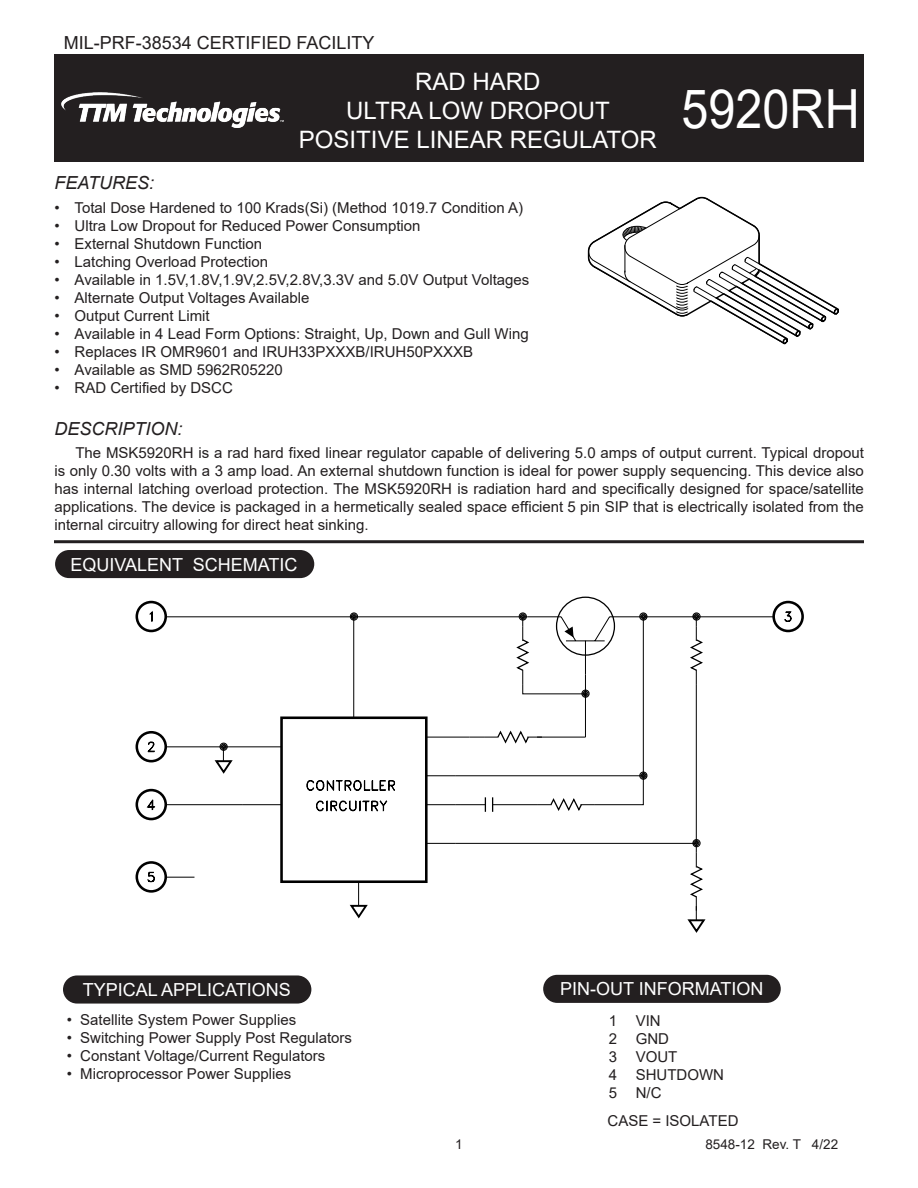
<style>
.page{position:relative;width:918px;height:1188px;background:#fff}
.page>*{position:absolute;margin:0;border:0;box-sizing:border-box;transform-origin:0 0}
.t1{font:54px "Arial";color:#fff;scale:.9 1}
.t2{font:24px/28.8px "Arial";color:#fff;text-align:center}
.t3{font:18px "Arial";color:#fff}
.t4{font:18px "Arial";color:#231f20}
.t5{font:italic 18px "Arial";color:#231f20}
.t6{font:15px/18px "Arial";color:#231f20;text-align:justify}
.t7{font:13.5px "Arial";color:#231f20}
</style>
<div class="page">
<hr style="left:54px;top:540px;width:810px;height:3px;background:#231f20">
<svg style="left:587px;top:196px;width:252px;height:149px"></svg>
<div style="left:280px;top:716px;width:148px;height:167px;border:3px solid #000"></div>
<svg style="left:426px;top:843px;width:28px;height:1px"></svg>
<div style="left:136px;top:789px;width:31px;height:31px;border:3px solid #000;border-radius:50%"></div>
<svg style="left:454px;top:813px;width:242px;height:31px"></svg>
<div style="left:772px;top:601px;width:32px;height:31px;border:3px solid #000;border-radius:50%"></div>
<svg style="left:349px;top:882px;width:21px;height:37px"></svg>
<svg style="left:135px;top:599px;width:657px;height:214px"></svg>
<hr style="left:696px;top:684px;width:1px;height:169px;background:#000">
<svg style="left:687px;top:839px;width:19px;height:94px"></svg>
<svg style="left:147px;top:872px;width:48px;height:10px"></svg>
<div style="left:136px;top:861px;width:31px;height:32px;border:3px solid #000;border-radius:50%"></div>
<div style="left:56px;top:56px;width:806px;height:104px;background:#231f20"></div>
<div style="left:54px;top:54px;width:810px;height:108px;border:3px solid #231f20"></div>
<img style="left:62px;top:92px;width:222px;height:36px">
<div style="left:55px;top:550px;width:259px;height:28px;background:#231f20;border-radius:14px"></div>
<div style="left:63px;top:975px;width:248px;height:29px;background:#231f20;border-radius:14px"></div>
<div style="left:543px;top:975px;width:238px;height:28px;background:#231f20;border-radius:14px"></div>
<p class="t4" style="left:64px;top:31px;width:312px">MIL-PRF-38534 CERTIFIED FACILITY</p>
<h1 class="t2" style="left:299px;top:67px;width:359px">RAD HARD<br>ULTRA LOW DROPOUT<br>POSITIVE LINEAR REGULATOR</h1>
<h1 class="t1" style="left:682px;top:72px;width:200px">5920RH</h1>
<p class="t5" style="left:54px;top:171px;width:101px">FEATURES:</p>
<p class="t6" style="left:54px;top:198px;width:470px">• Total Dose Hardened to 100 Krads(Si) (Method 1019.7 Condition A)</p>
<p class="t6" style="left:54px;top:216px;width:368px">• Ultra Low Dropout for Reduced Power Consumption</p>
<p class="t6" style="left:54px;top:234px;width:209px">• External Shutdown Function</p>
<p class="t6" style="left:54px;top:252px;width:215px">• Latching Overload Protection</p>
<p class="t6" style="left:54px;top:270px;width:477px">• Available in 1.5V,1.8V,1.9V,2.5V,2.8V,3.3V and 5.0V Output Voltages</p>
<p class="t6" style="left:54px;top:288px;width:257px">• Alternate Output Voltages Available</p>
<p class="t6" style="left:54px;top:306px;width:157px">• Output Current Limit</p>
<p class="t6" style="left:54px;top:324px;width:476px">• Available in 4 Lead Form Options: Straight, Up, Down and Gull Wing</p>
<p class="t6" style="left:54px;top:342px;width:420px">• Replaces IR OMR9601 and IRUH33PXXXB/IRUH50PXXXB</p>
<p class="t6" style="left:54px;top:360px;width:230px">• Available as SMD 5962R05220</p>
<p class="t6" style="left:54px;top:378px;width:180px">• RAD Certified by DSCC</p>
<p class="t5" style="left:54px;top:417px;width:130px">DESCRIPTION:</p>
<p class="t6" style="left:54px;top:444px;width:811px;text-indent:21px">The MSK5920RH is a rad hard fixed linear regulator capable of delivering 5.0 amps of output current. Typical dropout is only 0.30 volts with a 3 amp load. An external shutdown function is ideal for power supply sequencing. This device also has internal latching overload protection. The MSK5920RH is radiation hard and specifically designed for space/satellite applications. The device is packaged in a hermetically sealed space efficient 5 pin SIP that is electrically isolated from the internal circuitry allowing for direct heat sinking.</p>
<h2 class="t3" style="left:71px;top:552px;width:229px">EQUIVALENT SCHEMATIC</h2>
<h2 class="t3" style="left:83px;top:977px;width:210px">TYPICAL APPLICATIONS</h2>
<h2 class="t3" style="left:560px;top:977px;width:205px">PIN-OUT INFORMATION</h2>
<p class="t6" style="left:609px;top:1012px;width:54px">1 VIN</p>
<p class="t6" style="left:609px;top:1030px;width:62px">2 GND</p>
<p class="t6" style="left:609px;top:1048px;width:70px">3 VOUT</p>
<p class="t6" style="left:609px;top:1066px;width:117px">4 SHUTDOWN</p>
<p class="t6" style="left:609px;top:1084px;width:54px">5 N/C</p>
<p class="t6" style="left:67px;top:1010px;width:231px">• Satellite System Power Supplies</p>
<p class="t6" style="left:67px;top:1028px;width:287px">• Switching Power Supply Post Regulators</p>
<p class="t6" style="left:67px;top:1046px;width:260px">• Constant Voltage/Current Regulators</p>
<p class="t6" style="left:67px;top:1064px;width:226px">• Microprocessor Power Supplies</p>
<p class="t6" style="left:608px;top:1112px;width:133px">CASE = ISOLATED</p>
<p class="t7" style="left:455px;top:1135px;width:9px">1</p>
<p class="t7" style="left:705px;top:1135px;width:134px">8548-12 Rev. T 4/22</p>
</div>
